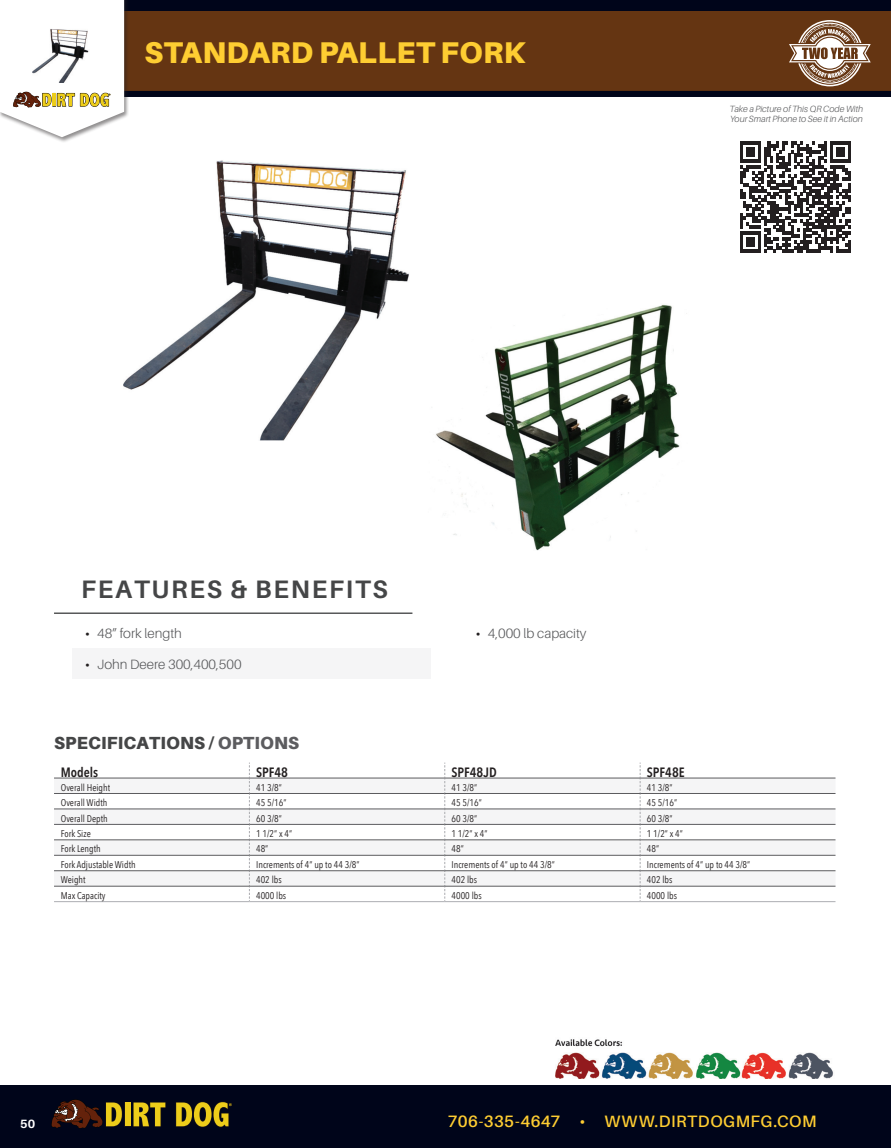
<style>
.page{position:relative;width:891px;height:1148px;background:#fff}
.page>*{position:absolute;margin:0;border:0;box-sizing:border-box;transform-origin:0 0}
.Product_name{font:900 30px "Aileron";letter-spacing:.01em;color:#fecd32}
.t1{font:700 25.2px "Aileron";letter-spacing:.07em;color:#454647}
.t2{font:900 17.55px "Aileron";letter-spacing:.01em;color:#454647}
.t3{font:600 16.5px "Aileron";letter-spacing:.025em;color:#fecd32}
.t4{font:300 13.5px "Aileron";color:#57585a}
.EA_Table_Header{font:600 13.5px "Avenir Next Condensed";color:#231f20}
.t5{font:700 12px "Aileron";color:#fff}
.t6{font:9.75px "Avenir Next Condensed";color:#231f20}
.t7{font:italic 300 9px/9.8px "Aileron";color:#57585a}
.s1{font-weight:700;font-size:12.75px;color:#231f20}
.s2{color:#5c5c5f}
</style>
<div class="page">
<div style="left:0;top:0;width:891px;height:52px;background:#00051a"></div>
<div style="left:0;top:12px;width:891px;height:79px;background:#653512"></div>
<div style="left:0;top:91px;width:891px;height:6px;background:#00051a"></div>
<div style="left:0;top:1085px;width:891px;height:63px;background:#00051a"></div>
<svg style="left:51px;top:1099px;width:181px;height:29px"></svg>
<svg style="left:789px;top:20px;width:82px;height:66px"></svg>
<div style="left:0;top:0;width:129px;height:143px;background:#231f20;opacity:.5"></div>
<svg style="left:0;top:0;width:124px;height:137px"></svg>
<img style="left:436px;top:304px;width:251px;height:246px">
<svg style="left:740px;top:141px;width:111px;height:111px"></svg>
<div style="left:54px;top:778px;width:782px;height:15px;background:#f5f5f6"></div>
<svg style="left:54px;top:794px;width:782px;height:107px"></svg>
<svg style="left:249px;top:762px;width:1px;height:139px"></svg>
<svg style="left:444px;top:762px;width:1px;height:139px"></svg>
<svg style="left:640px;top:762px;width:1px;height:139px"></svg>
<hr style="left:54px;top:777px;width:195px;height:1px;background:#5c5c5f">
<hr style="left:249px;top:777px;width:196px;height:1px;background:#5c5c5f">
<hr style="left:445px;top:777px;width:195px;height:1px;background:#5c5c5f">
<hr style="left:640px;top:777px;width:196px;height:1px;background:#5c5c5f">
<hr style="left:54px;top:793px;width:195px;height:1px;background:#5c5c5f">
<hr style="left:249px;top:793px;width:196px;height:1px;background:#5c5c5f">
<hr style="left:445px;top:793px;width:195px;height:1px;background:#5c5c5f">
<hr style="left:640px;top:793px;width:196px;height:1px;background:#5c5c5f">
<hr style="left:54px;top:808px;width:195px;height:1px;background:#5c5c5f">
<hr style="left:249px;top:808px;width:196px;height:1px;background:#5c5c5f">
<hr style="left:445px;top:808px;width:195px;height:1px;background:#5c5c5f">
<hr style="left:640px;top:808px;width:196px;height:1px;background:#5c5c5f">
<hr style="left:54px;top:824px;width:195px;height:1px;background:#5c5c5f">
<hr style="left:54px;top:839px;width:195px;height:1px;background:#5c5c5f">
<hr style="left:249px;top:839px;width:196px;height:1px;background:#5c5c5f">
<hr style="left:445px;top:839px;width:195px;height:1px;background:#5c5c5f">
<hr style="left:640px;top:839px;width:196px;height:1px;background:#5c5c5f">
<hr style="left:54px;top:855px;width:195px;height:1px;background:#5c5c5f">
<hr style="left:249px;top:855px;width:196px;height:1px;background:#5c5c5f">
<hr style="left:445px;top:855px;width:195px;height:1px;background:#5c5c5f">
<hr style="left:640px;top:855px;width:196px;height:1px;background:#5c5c5f">
<hr style="left:54px;top:870px;width:195px;height:1px;background:#5c5c5f">
<hr style="left:249px;top:870px;width:196px;height:1px;background:#5c5c5f">
<hr style="left:445px;top:870px;width:195px;height:1px;background:#5c5c5f">
<hr style="left:640px;top:870px;width:196px;height:1px;background:#5c5c5f">
<hr style="left:54px;top:886px;width:195px;height:1px;background:#5c5c5f">
<hr style="left:249px;top:886px;width:196px;height:1px;background:#5c5c5f">
<hr style="left:445px;top:886px;width:195px;height:1px;background:#5c5c5f">
<hr style="left:640px;top:886px;width:196px;height:1px;background:#5c5c5f">
<hr style="left:54px;top:901px;width:195px;height:1px;background:#adaeb2">
<hr style="left:249px;top:901px;width:196px;height:1px;background:#adaeb2">
<hr style="left:445px;top:901px;width:195px;height:1px;background:#adaeb2">
<hr style="left:640px;top:901px;width:196px;height:1px;background:#adaeb2">
<hr style="left:249px;top:824px;width:196px;height:1px;background:#5c5c5f">
<hr style="left:445px;top:824px;width:195px;height:1px;background:#5c5c5f">
<hr style="left:640px;top:824px;width:196px;height:1px;background:#5c5c5f">
<img style="left:555px;top:1039px;width:279px;height:39px">
<div style="left:72px;top:648px;width:359px;height:30px;background:#f5f5f6"></div>
<hr style="left:54px;top:612px;width:358px;height:2px;background:#454647">
<img style="left:123px;top:160px;width:286px;height:280px">
<img style="left:33px;top:26px;width:56px;height:56px">
<p class="Product_name" style="left:145px;top:35px;width:383px">STANDARD PALLET FORK</p>
<p class="t7" style="left:730px;top:104px;width:135px">Take a Picture of This QR Code With<br>Your Smart Phone to See it in Action</p>
<p class="t1" style="left:81px;top:574px;width:308px">FEATURES &amp; BENEFITS</p>
<p class="t4" style="left:85px;top:626px;width:98px"><span class="s1">•</span> 48” fork length</p>
<p class="t4" style="left:85px;top:656px;width:158px"><span class="s1">•</span> John Deere 300,400,500</p>
<p class="t4" style="left:476px;top:626px;width:112px"><span class="s1">•</span> 4,000 lb capacity</p>
<p class="t2" style="left:54px;top:733px;width:247px">SPECIFICATIONS / <span class="s2">OPTIONS</span></p>
<p class="EA_Table_Header" style="left:61px;top:760px;width:39px">Models</p>
<p class="EA_Table_Header" style="left:256px;top:760px;width:33px">SPF48</p>
<p class="EA_Table_Header" style="left:452px;top:760px;width:47px">SPF48JD</p>
<p class="EA_Table_Header" style="left:647px;top:760px;width:39px">SPF48E</p>
<p class="t6" style="left:61px;top:779px;width:51px">Overall Height</p>
<p class="t6" style="left:256px;top:779px;width:27px">41 3/8”</p>
<p class="t6" style="left:452px;top:779px;width:27px">41 3/8”</p>
<p class="t6" style="left:647px;top:779px;width:27px">41 3/8”</p>
<p class="t6" style="left:61px;top:794px;width:48px">Overall Width</p>
<p class="t6" style="left:256px;top:794px;width:32px">45 5/16”</p>
<p class="t6" style="left:452px;top:794px;width:32px">45 5/16”</p>
<p class="t6" style="left:647px;top:794px;width:32px">45 5/16”</p>
<p class="t6" style="left:61px;top:809px;width:48px">Overall Depth</p>
<p class="t6" style="left:256px;top:809px;width:27px">60 3/8”</p>
<p class="t6" style="left:452px;top:809px;width:27px">60 3/8”</p>
<p class="t6" style="left:647px;top:809px;width:27px">60 3/8”</p>
<p class="t6" style="left:61px;top:825px;width:32px">Fork Size</p>
<p class="t6" style="left:256px;top:825px;width:38px">1 1/2” x 4”</p>
<p class="t6" style="left:452px;top:825px;width:38px">1 1/2” x 4”</p>
<p class="t6" style="left:647px;top:825px;width:38px">1 1/2” x 4”</p>
<p class="t6" style="left:61px;top:840px;width:41px">Fork Length</p>
<p class="t6" style="left:256px;top:840px;width:14px">48”</p>
<p class="t6" style="left:452px;top:840px;width:14px">48”</p>
<p class="t6" style="left:647px;top:840px;width:14px">48”</p>
<p class="t6" style="left:61px;top:856px;width:76px">Fork Adjustable Width</p>
<p class="t6" style="left:256px;top:856px;width:105px">Increments of 4” up to 44 3/8”</p>
<p class="t6" style="left:452px;top:856px;width:105px">Increments of 4” up to 44 3/8”</p>
<p class="t6" style="left:647px;top:856px;width:105px">Increments of 4” up to 44 3/8”</p>
<p class="t6" style="left:61px;top:871px;width:26px">Weight</p>
<p class="t6" style="left:256px;top:871px;width:27px">402 lbs</p>
<p class="t6" style="left:452px;top:871px;width:27px">402 lbs</p>
<p class="t6" style="left:647px;top:871px;width:27px">402 lbs</p>
<p class="t6" style="left:61px;top:887px;width:46px">Max Capacity</p>
<p class="t6" style="left:256px;top:887px;width:32px">4000 lbs</p>
<p class="t6" style="left:452px;top:887px;width:32px">4000 lbs</p>
<p class="t6" style="left:647px;top:887px;width:32px">4000 lbs</p>
<p class="t5" style="left:20px;top:1116px;width:16px">50</p>
<h3 class="t3" style="left:448px;top:1111px;width:370px">706-335-4647 • WWW.DIRTDOGMFG.COM</h3>
</div>
